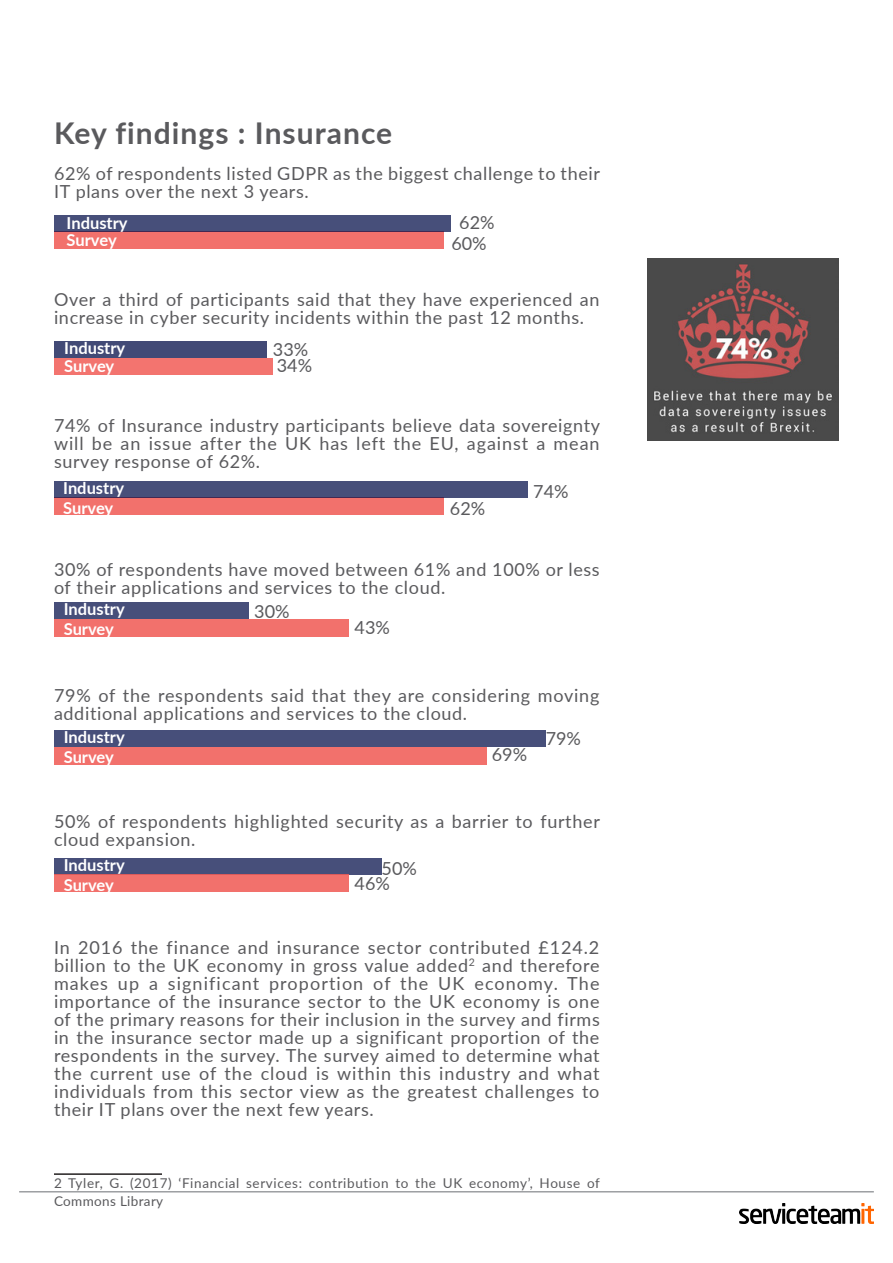
<style>
.page{position:relative;width:893px;height:1263px;background:#fff}
.page>*{position:absolute;margin:0;border:0;box-sizing:border-box;transform-origin:0 0}
.t1{font:700 30px "Lato";letter-spacing:.035em;color:#5a5a5d}
.t2{font:18px/18px "Lato";letter-spacing:.035em;color:#5a5a5d}
.t3{font:700 16.5px "Lato";color:#fff}
.t4{font:13.5px/18px "Lato";letter-spacing:.05em;color:#5a5a5d}
</style>
<div class="page">
<img style="left:740px;top:1204px;width:134px;height:19px">
<hr style="left:19px;top:1191px;width:855px;height:1px;background:#9d9fa2">
<hr style="left:54px;top:1173px;width:108px;height:2px;background:#231f20">
<img style="left:647px;top:258px;width:192px;height:183px">
<div style="left:54px;top:231px;width:389px;height:18px;background:#f2716c"></div>
<div style="left:54px;top:215px;width:397px;height:16px;background:#474f7a"></div>
<div style="left:54px;top:341px;width:212px;height:17px;background:#424a76"></div>
<div style="left:54px;top:358px;width:218px;height:16px;background:#f3746f"></div>
<div style="left:54px;top:602px;width:195px;height:17px;background:#474f7a"></div>
<div style="left:54px;top:498px;width:389px;height:17px;background:#f2716c"></div>
<div style="left:54px;top:619px;width:295px;height:17px;background:#f2716c"></div>
<div style="left:54px;top:481px;width:473px;height:17px;background:#474f7a"></div>
<div style="left:54px;top:730px;width:492px;height:17px;background:#474f7a"></div>
<div style="left:54px;top:747px;width:432px;height:17px;background:#f2716c"></div>
<div style="left:54px;top:858px;width:328px;height:16px;background:#474f7a"></div>
<div style="left:54px;top:874px;width:295px;height:18px;background:#f2716c"></div>
<p class="t1" style="left:54px;top:111px;width:340px">Key findings : Insurance</p>
<p class="t2" style="left:54px;top:164px;width:548px">62% of respondents listed GDPR as the biggest challenge to their<br>IT plans over the next 3 years.</p>
<p class="t3" style="left:67px;top:211px;width:62px">Industry</p>
<p class="t2" style="left:459px;top:213px;width:37px">62%</p>
<p class="t3" style="left:67px;top:228px;width:52px">Survey</p>
<p class="t2" style="left:451px;top:234px;width:37px">60%</p>
<p class="t2" style="left:54px;top:290px;width:547px">Over a third of participants said that they have experienced an increase in cyber security incidents within the past 12 months.</p>
<p class="t3" style="left:64px;top:336px;width:62px">Industry</p>
<p class="t3" style="left:64px;top:354px;width:52px">Survey</p>
<p class="t2" style="left:273px;top:339px;width:37px">33%</p>
<p class="t2" style="left:277px;top:356px;width:37px">34%</p>
<p class="t2" style="left:54px;top:416px;width:548px;text-align:justify">74% of Insurance industry participants believe data sovereignty will be an issue after the UK has left the EU, against a mean survey response of 62%.</p>
<p class="t3" style="left:63px;top:476px;width:62px">Industry</p>
<p class="t3" style="left:63px;top:496px;width:52px">Survey</p>
<p class="t2" style="left:450px;top:499px;width:37px">62%</p>
<p class="t2" style="left:533px;top:481px;width:37px">74%</p>
<p class="t2" style="left:54px;top:560px;width:547px">30% of respondents have moved between 61% and 100% or less of their applications and services to the cloud.</p>
<p class="t3" style="left:64px;top:597px;width:62px">Industry</p>
<p class="t3" style="left:64px;top:617px;width:52px">Survey</p>
<p class="t2" style="left:254px;top:601px;width:37px">30%</p>
<p class="t2" style="left:355px;top:618px;width:37px">43%</p>
<p class="t2" style="left:54px;top:686px;width:547px">79% of the respondents said that they are considering moving additional applications and services to the cloud.</p>
<p class="t3" style="left:64px;top:725px;width:62px">Industry</p>
<p class="t3" style="left:64px;top:745px;width:52px">Survey</p>
<p class="t2" style="left:492px;top:745px;width:37px">69%</p>
<p class="t2" style="left:546px;top:728px;width:37px">79%</p>
<p class="t2" style="left:54px;top:812px;width:547px">50% of respondents highlighted security as a barrier to further cloud expansion.</p>
<p class="t3" style="left:64px;top:853px;width:62px">Industry</p>
<p class="t3" style="left:64px;top:872px;width:52px">Survey</p>
<p class="t2" style="left:382px;top:859px;width:37px">50%</p>
<p class="t2" style="left:355px;top:873px;width:37px">46%</p>
<p class="t2" style="left:54px;top:938px;width:547px;text-align:justify">In 2016 the finance and insurance sector contributed £124.2 billion to the UK economy in gross value added<sup>2</sup> and therefore makes up a significant proportion of the UK economy. The importance of the insurance sector to the UK economy is one of the primary reasons for their inclusion in the survey and firms in the insurance sector made up a significant proportion of the respondents in the survey. The survey aimed to determine what the current use of the cloud is within this industry and what individuals from this sector view as the greatest challenges to their IT plans over the next few years.</p>
<p class="t4" style="left:54px;top:1174px;width:547px">2 Tyler, G. (2017) ‘Financial services: contribution to the UK economy’, House of<br>Commons Library</p>
</div>
